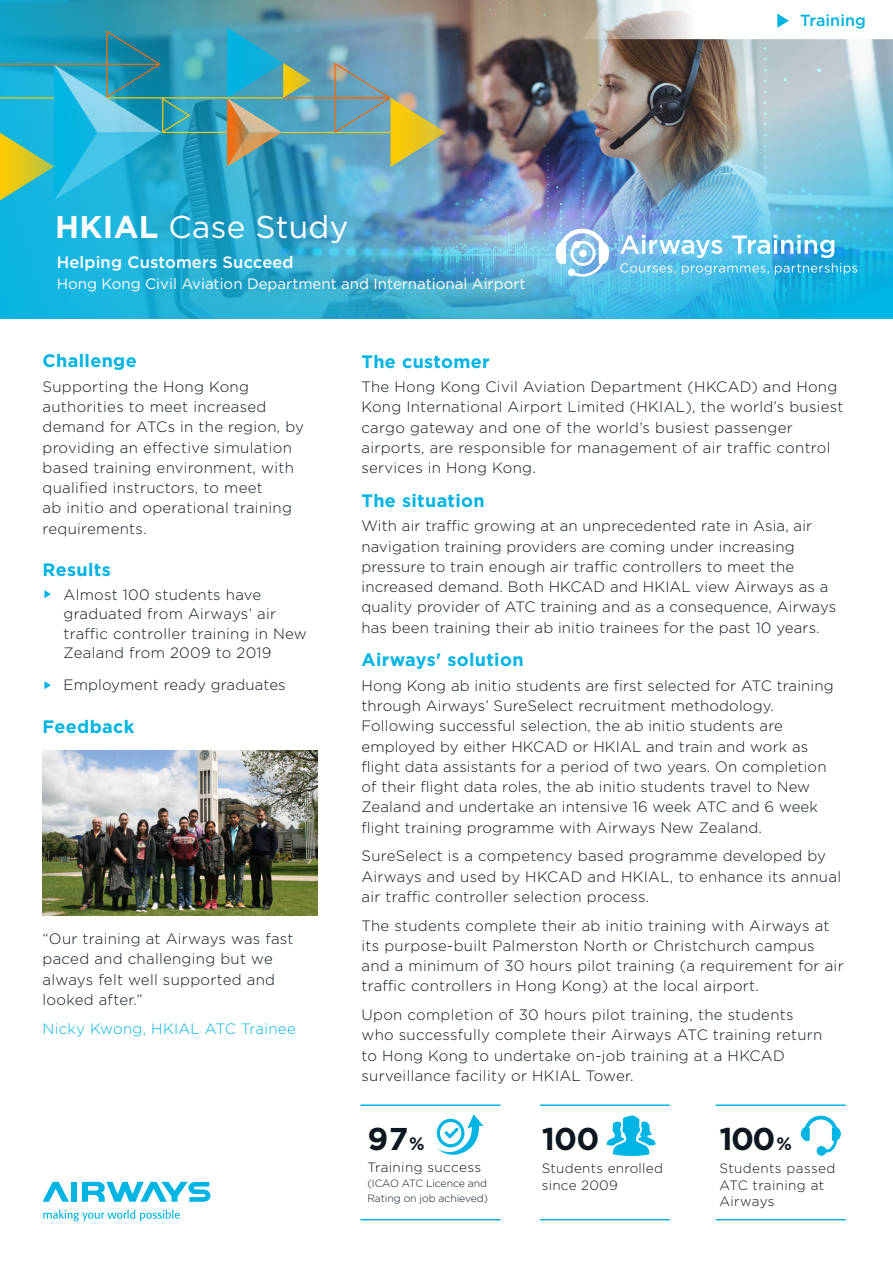
<style>
.page{position:relative;width:893px;height:1263px;background:#fff}
.page>*{position:absolute;margin:0;border:0;box-sizing:border-box;transform-origin:0 0}
.body_paragraph_white{font:31.5px "Gotham";letter-spacing:.01em;color:#fff}
.t1{font:700 31.5px "Gotham";letter-spacing:-.025em;color:#0d1720}
.Heading_2_blue{font:700 18px "Gotham";letter-spacing:.02em;color:#00b4e3}
.body_paragraph_white-2{font:500 16.5px "Gotham";letter-spacing:.01em;color:#fff}
.t2{font:500 16.05px "Gotham";letter-spacing:.005em;color:#00b4e3}
.body_paragragh_black{font:300 15px/20.2px "Gotham";letter-spacing:.015em;color:#0d1720}
.body_paragraph_white-3{font:15px "Gotham";color:#fff}
.body_paragragh_black-2{font:300 15px "Gotham";letter-spacing:.02em;color:#00b4e3}
.t3{font:300 13.5px/16.5px "Gotham";letter-spacing:.02em;color:#0d1720}
.t4{font:300 10.5px/15px "Gotham";letter-spacing:-.01em;color:#0d1720}
.s1{font-weight:700}
.s2{font-family:"Noto Sans";font-weight:400;font-size:13.5px;color:#00b4e3}
.s3{font-size:18px}
</style>
<div class="page">
<img style="left:0;top:0;width:893px;height:319px">
<svg style="left:583px;top:0;width:310px;height:39px"></svg>
<svg style="left:620px;top:235px;width:237px;height:40px;background:#6dc4e9"></svg>
<svg style="left:556px;top:229px;width:53px;height:48px"></svg>
<div style="left:579px;top:250px;width:8px;height:7px;background:#fff;border-radius:50%"></div>
<svg style="left:436px;top:1114px;width:48px;height:41px"></svg>
<svg style="left:606px;top:1115px;width:50px;height:41px"></svg>
<svg style="left:801px;top:1115px;width:40px;height:40px"></svg>
<div style="left:71px;top:1182px;width:6px;height:20px;background:#00b4e3"></div>
<svg style="left:43px;top:1182px;width:26px;height:20px"></svg>
<svg style="left:82px;top:1182px;width:128px;height:20px"></svg>
<svg style="left:43px;top:1210px;width:137px;height:11px"></svg>
<img style="left:43px;top:750px;width:274px;height:165px">
<hr style="left:281px;top:132px;width:110px;height:1px;background:#fc0">
<hr style="left:107px;top:97px;width:176px;height:1px;background:#fc0">
<hr style="left:283px;top:97px;width:107px;height:1px;background:#ff6a00">
<hr style="left:162px;top:132px;width:65px;height:1px;background:#fc0">
<svg style="left:0;top:30px;width:190px;height:170px;background:#32abbe"></svg>
<svg style="left:227px;top:28px;width:84px;height:139px;background:#5ea1a6"></svg>
<svg style="left:334px;top:62px;width:112px;height:105px;background:#89a699"></svg>
<hr style="left:361px;top:1219px;width:140px;height:1px;background:#00b4e3">
<hr style="left:361px;top:1104px;width:140px;height:2px;background:#00b4e3">
<hr style="left:540px;top:1219px;width:130px;height:1px;background:#00b4e3">
<hr style="left:540px;top:1104px;width:130px;height:2px;background:#00b4e3">
<hr style="left:716px;top:1219px;width:130px;height:1px;background:#00b4e3">
<hr style="left:716px;top:1104px;width:130px;height:2px;background:#00b4e3">
<p class="body_paragraph_white" style="left:55px;top:206px;width:295px"><span class="s1">HKIAL</span> Case Study</p>
<p class="body_paragraph_white-2" style="left:57px;top:252px;width:238px">Helping Customers Succeed</p>
<p class="body_paragraph_white-3" style="left:57px;top:274px;width:470px">Hong Kong Civil Aviation Department and International Airport</p>
<p class="t2" style="left:800px;top:10px;width:67px">Training</p>
<p class="Heading_2_blue" style="left:43px;top:349px;width:96px">Challenge</p>
<p class="body_paragragh_black" style="left:43px;top:376px;width:263px">Supporting the Hong Kong authorities to meet increased demand for ATCs in the region, by providing an effective simulation based training environment, with qualified instructors, to meet<br>ab initio and operational training requirements.</p>
<p class="Heading_2_blue" style="left:43px;top:558px;width:70px">Results</p>
<p class="body_paragragh_black" style="left:64px;top:584px;width:245px;line-height:19.5px;text-indent:-21px"><span class="s2">►</span> Almost 100 students have graduated from Airways’ air traffic controller training in New<br>Zealand from 2009 to 2019</p>
<p class="body_paragragh_black" style="left:43px;top:675px;width:245px"><span class="s2">►</span> Employment ready graduates</p>
<p class="Heading_2_blue" style="left:43px;top:714px;width:94px">Feedback</p>
<p class="body_paragragh_black" style="left:43px;top:928px;width:253px">“Our training at Airways was fast paced and challenging but we always felt well supported and looked after.”</p>
<p class="body_paragragh_black-2" style="left:43px;top:1019px;width:255px">Nicky Kwong, HKIAL ATC Trainee</p>
<p class="Heading_2_blue" style="left:361px;top:349px;width:130px">The customer</p>
<p class="body_paragragh_black" style="left:361px;top:376px;width:484px">The Hong Kong Civil Aviation Department (HKCAD) and Hong Kong International Airport Limited (HKIAL), the world’s busiest cargo gateway and one of the world’s busiest passenger airports, are responsible for management of air traffic control services in Hong Kong.</p>
<p class="Heading_2_blue" style="left:361px;top:489px;width:125px">The situation</p>
<p class="body_paragragh_black" style="left:361px;top:515px;width:476px">With air traffic growing at an unprecedented rate in Asia, air navigation training providers are coming under increasing pressure to train enough air traffic controllers to meet the increased demand. Both HKCAD and HKIAL view Airways as a quality provider of ATC training and as a consequence, Airways has been training their ab initio trainees for the past 10 years.</p>
<p class="Heading_2_blue" style="left:361px;top:648px;width:164px">Airways' solution</p>
<p class="body_paragragh_black" style="left:361px;top:675px;width:474px">Hong Kong ab initio students are first selected for ATC training through Airways’ SureSelect recruitment methodology.<br>Following successful selection, the ab initio students are employed by either HKCAD or HKIAL and train and work as flight data assistants for a period of two years. On completion of their flight data roles, the ab initio students travel to New Zealand and undertake an intensive 16 week ATC and 6 week flight training programme with Airways New Zealand.</p>
<p class="body_paragragh_black" style="left:361px;top:846px;width:481px">SureSelect is a competency based programme developed by<br>Airways and used by HKCAD and HKIAL, to enhance its annual air traffic controller selection process.</p>
<p class="body_paragragh_black" style="left:361px;top:915px;width:484px">The students complete their ab initio training with Airways at its purpose-built Palmerston North or Christchurch campus and a minimum of 30 hours pilot training (a requirement for air traffic controllers in Hong Kong) at the local airport.</p>
<p class="body_paragragh_black" style="left:361px;top:1004px;width:462px">Upon completion of 30 hours pilot training, the students who successfully complete their Airways ATC training return to Hong Kong to undertake on-job training at a HKCAD surveillance facility or HKIAL Tower.</p>
<p class="t1" style="left:367px;top:1117px;width:59px">97<span class="s3">%</span></p>
<p class="t3" style="left:367px;top:1159px;width:115px">Training success</p>
<p class="t4" style="left:367px;top:1176px;width:122px">(ICAO ATC Licence and<br>Rating on job achieved)</p>
<p class="t1" style="left:542px;top:1118px;width:59px">100</p>
<p class="t3" style="left:542px;top:1160px;width:123px">Students enrolled since 2009</p>
<p class="t1" style="left:719px;top:1118px;width:74px">100<span class="s3">%</span></p>
<p class="t3" style="left:719px;top:1160px;width:117px">Students passed</p>
<p class="t3" style="left:719px;top:1176px;width:106px">ATC training at<br>Airways</p>
</div>
